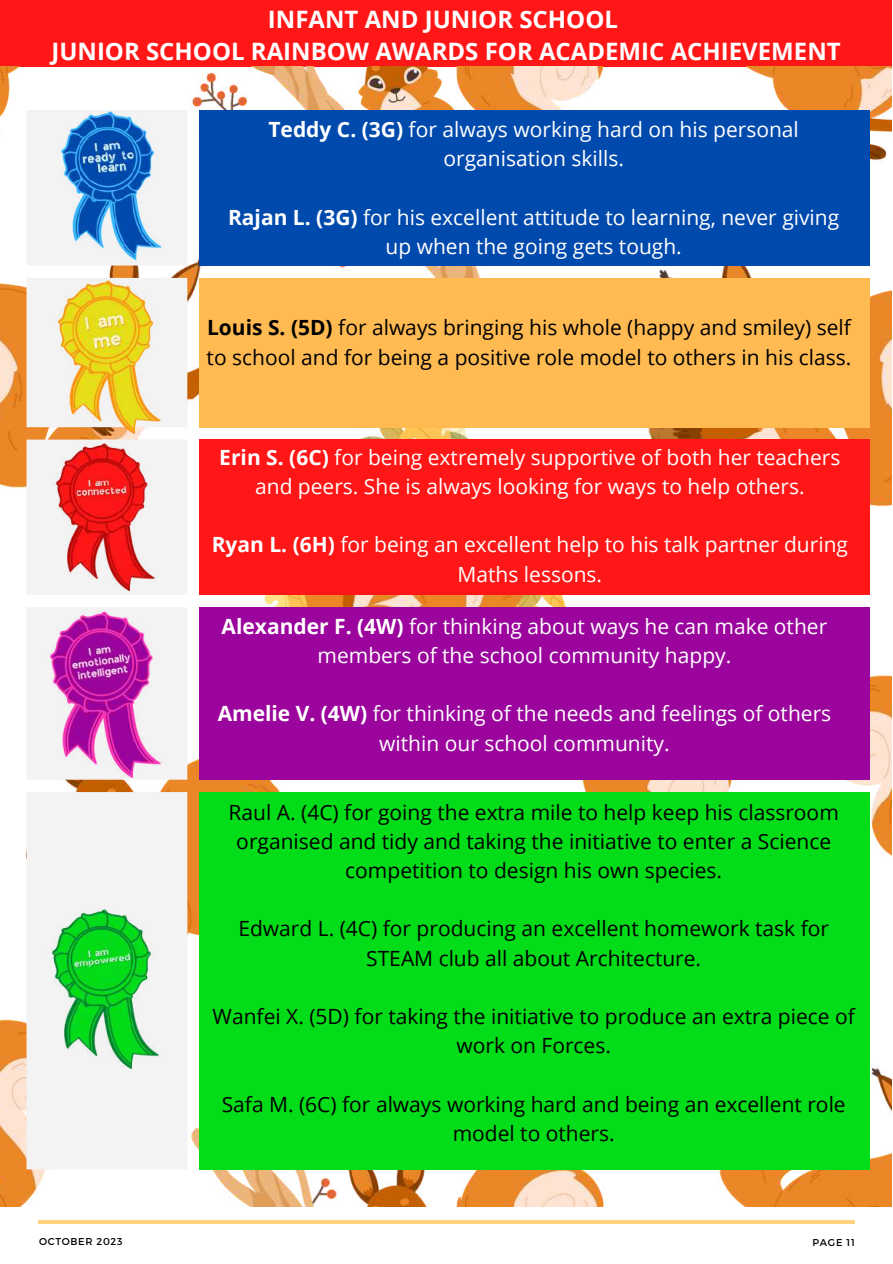
<style>
.page{position:relative;width:893px;height:1264px;background:#fff}
.page>*{position:absolute;margin:0;border:0;box-sizing:border-box;transform-origin:0 0}
.t1{font:700 24px/32.5px "Open Sans";color:#fff;text-align:center}
.t2{font:21px/29.2px "Open Sans";color:#fff;text-align:center}
.t3{font:21px/29.2px "Open Sans";color:#000;text-align:center}
.t4{font:9.9px "Montserrat";letter-spacing:.07em;color:#000}
.s1{font-weight:700}
</style>
<div class="page">
<div style="left:0;top:0;width:891px;height:67px;background:#ff1616"></div>
<hr style="left:38px;top:1220px;width:816px;height:3px;background:#ffd280">
<img style="left:0;top:67px;width:891px;height:1139px">
<svg style="left:27px;top:110px;width:160px;height:1059px;fill:#f3f3f3"></svg>
<div style="left:200px;top:110px;width:669px;height:155px;background:#014aad"></div>
<div style="left:200px;top:278px;width:669px;height:149px;background:#ffba51"></div>
<div style="left:200px;top:439px;width:669px;height:156px;background:#ff1616"></div>
<div style="left:200px;top:607px;width:669px;height:172px;background:#9b059d"></div>
<div style="left:200px;top:792px;width:669px;height:377px;background:#03dc19"></div>
<img style="left:37px;top:110px;width:148px;height:149px">
<img style="left:32px;top:280px;width:154px;height:154px">
<img style="left:30px;top:442px;width:148px;height:148px">
<img style="left:21px;top:611px;width:166px;height:166px">
<img style="left:25px;top:908px;width:159px;height:160px">
<p class="t1" style="left:51px;top:2px;width:790px">INFANT AND JUNIOR SCHOOL<br>JUNIOR SCHOOL RAINBOW AWARDS FOR ACADEMIC ACHIEVEMENT</p>
<p class="t2" style="left:268px;top:114px;width:532px"><span class="s1">Teddy C. (3G)</span> for always working hard on his personal organisation skills.</p>
<p class="t2" style="left:228px;top:202px;width:612px"><span class="s1">Rajan L. (3G)</span> for his excellent attitude to learning, never giving up when the going gets tough.</p>
<p class="t3" style="left:207px;top:313px;width:646px;text-align:left"><span class="s1">Louis S. (5D)</span> for always bringing his whole (happy and smiley) self to school and for being a positive role model to others in his class.</p>
<p class="t2" style="left:219px;top:442px;width:622px"><span class="s1">Erin S. (6C)</span> for being extremely supportive of both her teachers and peers. She is always looking for ways to help others.</p>
<p class="t2" style="left:212px;top:529px;width:637px"><span class="s1">Ryan L. (6H)</span> for being an excellent help to his talk partner during<br>Maths lessons.</p>
<p class="t2" style="left:222px;top:611px;width:607px"><span class="s1">Alexander F. (4W)</span> for thinking about ways he can make other members of the school community happy.</p>
<p class="t2" style="left:218px;top:698px;width:615px"><span class="s1">Amelie V. (4W)</span> for thinking of the needs and feelings of others within our school community.</p>
<p class="t3" style="left:228px;top:796px;width:611px">Raul A. (4C) for going the extra mile to help keep his classroom organised and tidy and taking the initiative to enter a Science competition to design his own species.</p>
<p class="t3" style="left:238px;top:913px;width:592px">Edward L. (4C) for producing an excellent homework task for<br>STEAM club all about Architecture.</p>
<p class="t3" style="left:213px;top:1001px;width:643px">Wanfei X. (5D) for taking the initiative to produce an extra piece of work on Forces.</p>
<p class="t3" style="left:222px;top:1089px;width:625px">Safa M. (6C) for always working hard and being an excellent role model to others.</p>
<p class="t4" style="left:39px;top:1235px;width:85px">OCTOBER 2023</p>
<p class="t4" style="left:812px;top:1235px;width:44px">PAGE 11</p>
</div>
